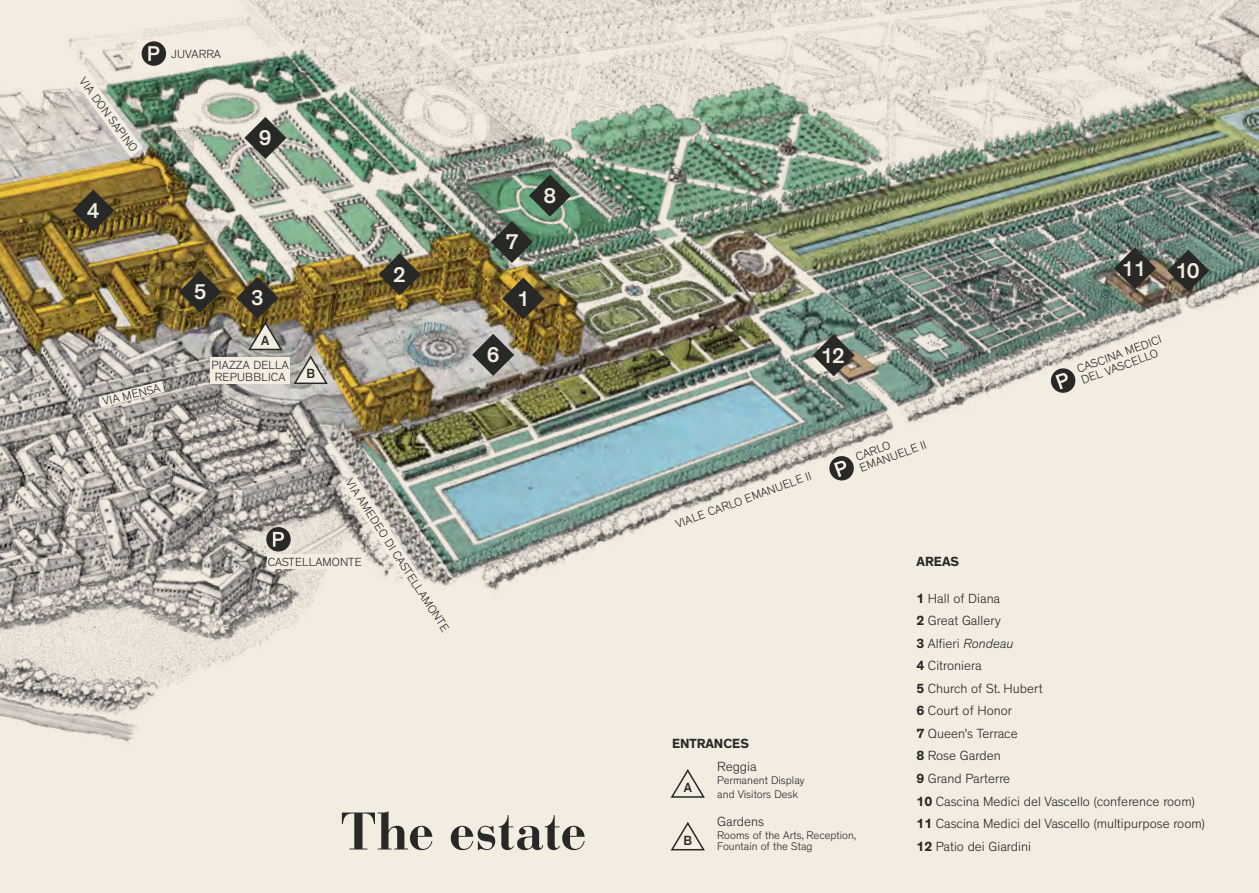
<style>
.page{position:relative;width:1259px;height:893px;background:#f3ece1}
.page>*{position:absolute;margin:0;border:0;box-sizing:border-box;transform-origin:0 0}
.t1{font:700 52.5px "Bauer Bodoni";letter-spacing:-.015em;color:#282827}
.t2{font:500 21.75px "Theinhardt";color:#f3ece1}
.t3{font:600 18px "Myriad Pro";color:#fff}
.t4{font:300 13.5px/22.5px "Theinhardt";color:#282827}
.t5{font:700 13.5px "Theinhardt";color:#282827}
.t6{font:500 13.5px "Theinhardt";color:#282827}
.t7{font:300 12px/12px "Theinhardt";letter-spacing:.015em;color:#282827}
.t8{font:300 11.25px/13.5px "Theinhardt";color:#282827}
.s1{font-weight:700}
.s2{font-style:italic}
</style>
<div class="page">
<img style="left:0;top:0;width:1259px;height:744px">
<svg style="left:342px;top:476px;width:111px;height:159px"></svg>
<svg style="left:74px;top:72px;width:69px;height:85px"></svg>
<svg style="left:98px;top:381px;width:67px;height:27px"></svg>
<svg style="left:502px;top:278px;width:42px;height:42px;background:#5a4c2a"></svg>
<svg style="left:378px;top:253px;width:43px;height:42px;background:#5b5339"></svg>
<svg style="left:179px;top:271px;width:42px;height:42px;background:#4c4226"></svg>
<svg style="left:72px;top:190px;width:42px;height:42px;background:#504427"></svg>
<svg style="left:472px;top:334px;width:42px;height:42px;background:#74726f"></svg>
<svg style="left:244px;top:117px;width:42px;height:42px"></svg>
<svg style="left:491px;top:175px;width:80px;height:88px;background:#607a66"></svg>
<svg style="left:1167px;top:250px;width:42px;height:42px;background:#4c524a"></svg>
<svg style="left:1114px;top:247px;width:42px;height:42px;background:#52534c"></svg>
<svg style="left:812px;top:334px;width:42px;height:42px;background:#676961"></svg>
<svg style="left:828px;top:454px;width:27px;height:28px"></svg>
<svg style="left:1049px;top:367px;width:28px;height:27px"></svg>
<svg style="left:266px;top:527px;width:25px;height:24px"></svg>
<svg style="left:273px;top:532px;width:11px;height:15px"></svg>
<div style="left:268px;top:555px;width:94px;height:14px;background:#f3ece1"></div>
<div style="left:210px;top:358px;width:80px;height:26px;background:#f3ece1"></div>
<div style="left:142px;top:41px;width:24px;height:25px;background:#282827;border-radius:50%"></div>
<svg style="left:148px;top:46px;width:11px;height:15px"></svg>
<svg style="left:670px;top:769px;width:35px;height:29px"></svg>
<svg style="left:670px;top:822px;width:35px;height:29px"></svg>
<img style="left:236px;top:277px;width:47px;height:74px">
<svg style="left:293px;top:354px;width:35px;height:31px"></svg>
<p class="t7" style="left:87px;top:75px;width:90px;rotate:54deg">VIA DON SAPINO</p>
<h2 class="t2" style="left:87px;top:198px;width:14px">4</h2>
<p class="t7" style="left:171px;top:48px;width:51px">JUVARRA</p>
<h2 class="t2" style="left:259px;top:125px;width:14px">9</h2>
<p class="t7" style="left:101px;top:396px;width:60px;rotate:-14deg">VIA MENSA</p>
<h2 class="t2" style="left:194px;top:279px;width:14px">5</h2>
<h2 class="t2" style="left:251px;top:285px;width:14px">3</h2>
<h3 class="t3" style="left:196px;top:281px;width:11px">4</h3>
<p class="t6" style="left:261px;top:332px;width:10px">A</p>
<p class="t7" style="left:211px;top:359px;width:79px">PIAZZA DELLA<br>REPUBBLICA</p>
<p class="t6" style="left:306px;top:366px;width:10px">B</p>
<h2 class="t2" style="left:393px;top:261px;width:14px">2</h2>
<p class="t7" style="left:354px;top:477px;width:180px;rotate:57deg">VIA AMEDEO DI CASTELLAMONTE</p>
<p class="t7" style="left:268px;top:556px;width:95px">CASTELLAMONTE</p>
<h2 class="t2" style="left:505px;top:229px;width:14px">7</h2>
<h2 class="t2" style="left:487px;top:342px;width:14px">6</h2>
<h2 class="t2" style="left:517px;top:286px;width:14px">1</h2>
<h2 class="t2" style="left:543px;top:183px;width:14px">8</h2>
<h1 class="t1" style="left:341px;top:800px;width:247px">The estate</h1>
<h2 class="t2" style="left:820px;top:342px;width:26px">12</h2>
<p class="t7" style="left:674px;top:519px;width:145px;rotate:-20deg">VIALE CARLO EMANUELE II</p>
<p class="t7" style="left:854px;top:451px;width:72px;rotate:-20deg">CARLO<br>EMANUELE II</p>
<p class="t5" style="left:916px;top:553px;width:44px">AREAS</p>
<h2 class="t2" style="left:1121px;top:255px;width:26px">11</h2>
<h2 class="t2" style="left:1175px;top:258px;width:26px">10</h2>
<h3 class="t3" style="left:1180px;top:257px;width:11px">9</h3>
<p class="t7" style="left:1075px;top:364px;width:90px;rotate:-20deg">CASCINA MEDICI<br>DEL VASCELLO</p>
<p class="t5" style="left:672px;top:735px;width:79px">ENTRANCES</p>
<p class="t6" style="left:683px;top:779px;width:10px">A</p>
<p class="t6" style="left:683px;top:832px;width:10px">B</p>
<p class="t4" style="left:717px;top:755px;width:41px">Reggia</p>
<p class="t8" style="left:717px;top:774px;width:89px">Permanent Display and Visitors Desk</p>
<p class="t4" style="left:717px;top:810px;width:48px">Gardens</p>
<p class="t8" style="left:717px;top:830px;width:140px;line-height:11.2px">Rooms of the Arts, Reception,<br>Fountain of the Stag</p>
<p class="t4" style="left:916px;top:587px;width:290px"><span class="s1">1</span> Hall of Diana<br><span class="s1">2</span> Great Gallery<br><span class="s1">3</span> Alfieri <span class="s2">Rondeau<br></span><span class="s1">4</span> Citroniera<br><span class="s1">5</span> Church of St. Hubert<br><span class="s1">6</span> Court of Honor<br><span class="s1">7</span> Queen’s Terrace<br><span class="s1">8</span> Rose Garden<br><span class="s1">9</span> Grand Parterre<br><span class="s1">10</span> Cascina Medici del Vascello (conference room)<br><span class="s1">11</span> Cascina Medici del Vascello (multipurpose room)</p>
<p class="t4" style="left:916px;top:835px;width:116px"><span class="s1">12</span> Patio dei Giardini</p>
</div>
